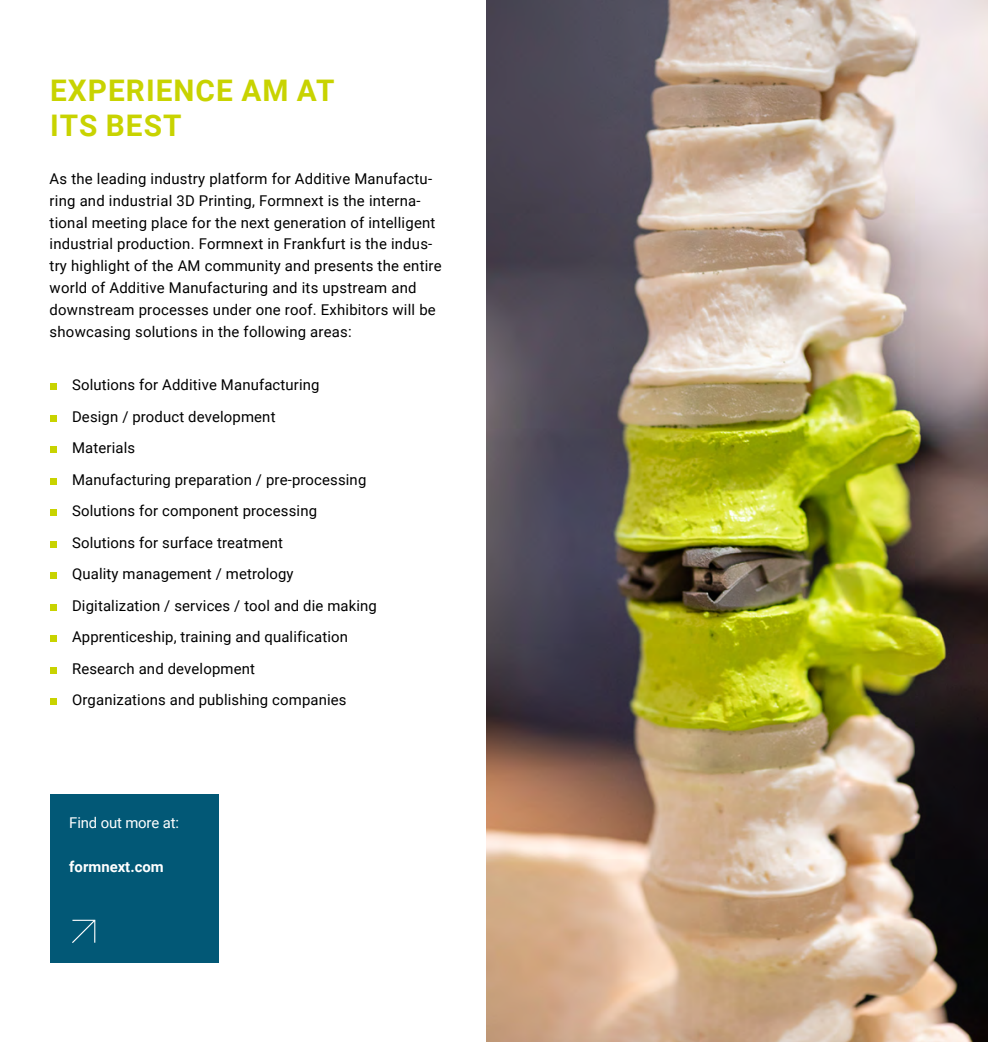
<style>
.page{position:relative;width:988px;height:1042px;background:#fff}
.page>*{position:absolute;margin:0;border:0;box-sizing:border-box;transform-origin:0 0}
.t1{font:700 29.75px/35px "Roboto";letter-spacing:.035em;color:#c8d300}
.t2{font:14.88px/31.5px "Roboto";letter-spacing:.015em;color:#000}
.t3{font:14.88px "Roboto";letter-spacing:-.01em;color:#fff}
.t4{font:700 14.88px "Roboto";color:#fff}
</style>
<div class="page">
<div style="left:50px;top:383px;width:7px;height:7px;background:#c8d300"></div>
<div style="left:50px;top:415px;width:7px;height:7px;background:#c8d300"></div>
<div style="left:50px;top:446px;width:7px;height:7px;background:#c8d300"></div>
<div style="left:50px;top:478px;width:7px;height:7px;background:#c8d300"></div>
<div style="left:50px;top:509px;width:7px;height:7px;background:#c8d300"></div>
<div style="left:50px;top:541px;width:7px;height:7px;background:#c8d300"></div>
<div style="left:50px;top:572px;width:7px;height:7px;background:#c8d300"></div>
<div style="left:50px;top:604px;width:7px;height:7px;background:#c8d300"></div>
<div style="left:50px;top:635px;width:7px;height:7px;background:#c8d300"></div>
<div style="left:50px;top:667px;width:7px;height:7px;background:#c8d300"></div>
<div style="left:50px;top:698px;width:7px;height:7px;background:#c8d300"></div>
<div style="left:50px;top:794px;width:168px;height:168px;background:#025876"></div>
<svg style="left:72px;top:920px;width:23px;height:23px"></svg>
<img style="left:486px;top:0;width:501px;height:1042px">
<h1 class="t1" style="left:50px;top:71px;width:286px">EXPERIENCE AM AT<br>ITS BEST</h1>
<p class="t2" style="left:50px;top:167px;width:393px;line-height:21.9px">As the leading industry platform for Additive Manufactu&shy;ring and industrial 3D Printing, Formnext is the interna&shy;tional meeting place for the next generation of intelligent industrial production. Formnext in Frankfurt is the indus&shy;try highlight of the AM community and presents the entire world of Additive Manufacturing and its upstream and downstream processes under one roof. Exhibitors will be showcasing solutions in the following areas:</p>
<p class="t2" style="left:72px;top:369px;width:306px">Solutions for Additive Manufacturing<br>Design / product development<br>Materials<br>Manufacturing preparation / pre-processing Solutions for component processing Solutions for surface treatment<br>Quality management / metrology Digitalization / services / tool and die making Apprenticeship, training and qualification Research and development<br>Organizations and publishing companies</p>
<p class="t3" style="left:69px;top:812px;width:111px">Find out more at:</p>
<p class="t4" style="left:69px;top:856px;width:96px">formnext.com</p>
</div>
